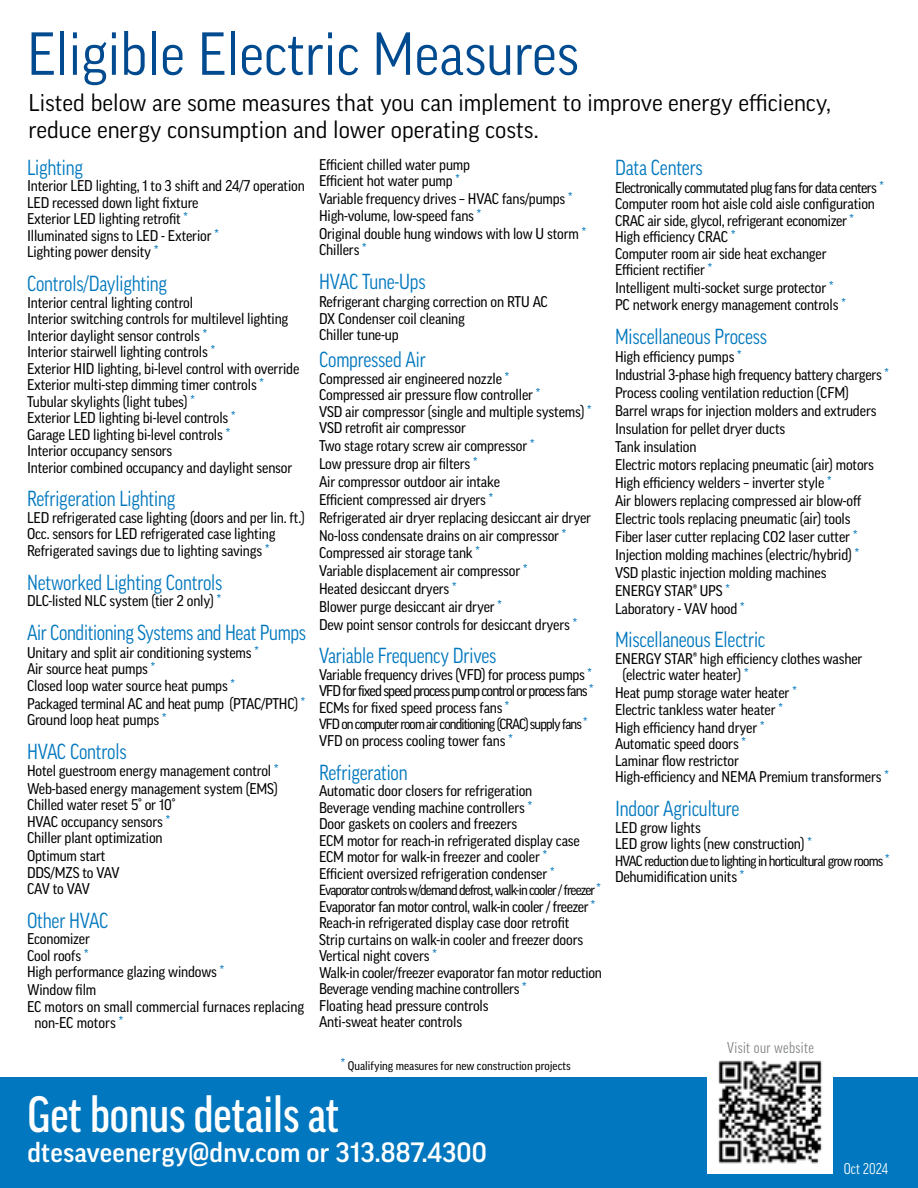
<style>
.page{position:relative;width:918px;height:1188px;background:#fff}
.page>*{position:absolute;margin:0;border:0;box-sizing:border-box;transform-origin:0 0}
.t1{font:58.5px "Good Pro Narr";color:#004a8f}
.t2{font:500 condensed 49.2px "Good Pro";color:#fff}
.t3{font:500 27px "Good Pro";letter-spacing:.005em;color:#fff}
.t4{font:23.4px/27px "Good Pro";color:#000}
.t5{font:21px "Good Pro Narr";letter-spacing:-.01em;color:#0077be;scale:.9 1}
.t6{font:condensed 15.15px "Good Pro";letter-spacing:.025em;color:#7e8083}
.t7{font:15px/16.5px "Good Pro Narr News";letter-spacing:-.01em;color:#000}
.t8{font:condensed 15px "Good Pro";color:#fff}
.t9{font:14.25px "Good Pro Narr News";letter-spacing:-.06em;color:#000}
.t10{font:12px "Good Pro Narr News";color:#000}
.s1{color:#0077be}
.s2{font-size:15px;color:#0077be}
</style>
<div class="page">
<div style="left:0;top:1078px;width:918px;height:110px;background:#0077be"></div>
<img style="left:708px;top:1060px;width:124px;height:114px">
<h1 class="t1" style="left:27px;top:21px;width:554px">Eligible Electric Measures</h1>
<h3 class="t4" style="left:28px;top:90px;width:804px">Listed below are some measures that you can implement to improve energy efficiency, reduce energy consumption and lower operating costs.</h3>
<h3 class="t5" style="left:27px;top:155px;width:64px">Lighting</h3>
<p class="t7" style="left:27px;top:178px;width:279px">Interior LED lighting, 1 to 3 shift and 24/7 operation LED recessed down light fixture<br>Exterior LED lighting retrofit <span class="s1">*<br></span>Illuminated signs to LED - Exterior <span class="s1">*<br></span>Lighting power density <span class="s1">*</span></p>
<h3 class="t5" style="left:27px;top:272px;width:157px">Controls/Daylighting</h3>
<p class="t7" style="left:27px;top:294px;width:274px">Interior central lighting control<br>Interior switching controls for multilevel lighting Interior daylight sensor controls <span class="s1">*<br></span>Interior stairwell lighting controls <span class="s1">*<br></span>Exterior HID lighting, bi-level control with override Exterior multi-step dimming timer controls <span class="s1">* </span>Tubular skylights (light tubes) <span class="s1">*<br></span>Exterior LED lighting bi-level controls <span class="s1">*<br></span>Garage LED lighting bi-level controls <span class="s1">*<br></span>Interior occupancy sensors<br>Interior combined occupancy and daylight sensor</p>
<h3 class="t5" style="left:27px;top:487px;width:166px">Refrigeration Lighting</h3>
<p class="t7" style="left:27px;top:509px;width:279px">LED refrigerated case lighting (doors and per lin. ft.)<br>Occ. sensors for LED refrigerated case lighting<br>Refrigerated savings due to lighting savings <span class="s1">*</span></p>
<h3 class="t5" style="left:27px;top:570px;width:219px">Networked Lighting Controls</h3>
<p class="t7" style="left:27px;top:592px;width:196px">DLC-listed NLC system (tier 2 only) <span class="s1">*</span></p>
<h3 class="t5" style="left:27px;top:620px;width:312px">Air Conditioning Systems and Heat Pumps</h3>
<p class="t7" style="left:27px;top:644px;width:233px">Unitary and split air conditioning systems <span class="s1">*<br></span>Air source heat pumps <span class="s1">*<br></span>Closed loop water source heat pumps <span class="s1">*</span></p>
<p class="t7" style="left:27px;top:695px;width:280px">Packaged terminal AC and heat pump (PTAC/PTHC) <span class="s1">*<br></span>Ground loop heat pumps <span class="s1">*</span></p>
<h3 class="t5" style="left:27px;top:740px;width:112px">HVAC Controls</h3>
<p class="t7" style="left:27px;top:761px;width:253px;line-height:18px">Hotel guestroom energy management control <span class="s1">*<br></span>Web-based energy management system (EMS)</p>
<p class="t7" style="left:27px;top:796px;width:150px">Chilled water reset 5° or 10°<br>HVAC occupancy sensors <span class="s1">*<br></span>Chiller plant optimization</p>
<p class="t7" style="left:27px;top:847px;width:94px">Optimum start<br>DDS/MZS to VAV<br>CAV to VAV</p>
<h3 class="t5" style="left:27px;top:908px;width:92px">Other HVAC</h3>
<p class="t7" style="left:27px;top:931px;width:199px">Economizer<br>Cool roofs <span class="s1">*<br></span>High performance glazing windows <span class="s1">*</span></p>
<p class="t7" style="left:27px;top:982px;width:71px">Window film</p>
<p class="t7" style="left:27px;top:998px;width:279px">EC motors on small commercial furnaces replacing</p>
<p class="t7" style="left:34px;top:1015px;width:90px">non-EC motors <span class="s1">*</span></p>
<p class="t7" style="left:319px;top:156px;width:153px">Efficient chilled water pump<br>Efficient hot water pump <span class="s1">*</span></p>
<p class="t7" style="left:319px;top:191px;width:255px">Variable frequency drives – HVAC fans/pumps <span class="s1">*<br></span>High-volume, low-speed fans <span class="s1">*</span></p>
<p class="t7" style="left:319px;top:225px;width:269px">Original double hung windows with low U storm <span class="s1">*<br></span>Chillers <span class="s1">*</span></p>
<h3 class="t5" style="left:319px;top:270px;width:120px">HVAC Tune-Ups</h3>
<p class="t7" style="left:319px;top:294px;width:230px">Refrigerant charging correction on RTU AC<br>DX Condenser coil cleaning<br>Chiller tune-up</p>
<h3 class="t5" style="left:319px;top:348px;width:120px">Compressed Air</h3>
<p class="t7" style="left:319px;top:370px;width:274px">Compressed air engineered nozzle <span class="s1">*<br></span>Compressed air pressure flow controller <span class="s1">*<br></span>VSD air compressor (single and multiple systems) <span class="s1">* </span>VSD retrofit air compressor</p>
<p class="t7" style="left:319px;top:437px;width:274px;line-height:18px">Two stage rotary screw air compressor <span class="s1">*<br></span>Low pressure drop air filters <span class="s1">*<br></span>Air compressor outdoor air intake<br>Efficient compressed air dryers <span class="s1">*<br></span>Refrigerated air dryer replacing desiccant air dryer No-loss condensate drains on air compressor <span class="s1">*</span></p>
<p class="t7" style="left:319px;top:543px;width:260px;line-height:18px">Compressed air storage tank <span class="s1">*<br></span>Variable displacement air compressor <span class="s1">*<br></span>Heated desiccant dryers <span class="s1">*<br></span>Blower purge desiccant air dryer <span class="s1">*<br></span>Dew point sensor controls for desiccant dryers <span class="s1">*</span></p>
<h3 class="t5" style="left:319px;top:644px;width:199px">Variable Frequency Drives</h3>
<p class="t7" style="left:319px;top:666px;width:276px;text-align:justify">Variable frequency drives (VFD) for process pumps <span class="s1">* </span>VFD for fixed speed process pump control or process fans <span class="s1">* </span>ECMs for fixed speed process fans <span class="s1">*</span></p>
<p class="t9" style="left:319px;top:716px;width:270px">VFD on computer room air conditioning (CRAC) supply fans <span class="s2">*</span></p>
<p class="t7" style="left:319px;top:732px;width:195px">VFD on process cooling tower fans <span class="s1">*</span></p>
<h3 class="t5" style="left:319px;top:760px;width:100px">Refrigeration</h3>
<p class="t7" style="left:319px;top:783px;width:262px">Automatic door closers for refrigeration Beverage vending machine controllers <span class="s1">*<br></span>Door gaskets on coolers and freezers<br>ECM motor for reach-in refrigerated display case ECM motor for walk-in freezer and cooler <span class="s1">* </span>Efficient oversized refrigeration condenser <span class="s1">*</span></p>
<p class="t9" style="left:319px;top:882px;width:284px">Evaporator controls w/demand defrost, walk-in cooler / freezer <span class="s2">*</span></p>
<p class="t7" style="left:319px;top:898px;width:284px">Evaporator fan motor control, walk-in cooler / freezer <span class="s1">* </span>Reach-in refrigerated display case door retrofit<br>Strip curtains on walk-in cooler and freezer doors Vertical night covers <span class="s1">*<br></span>Walk-in cooler/freezer evaporator fan motor reduction Beverage vending machine controllers <span class="s1">*<br></span>Floating head pressure controls<br>Anti-sweat heater controls</p>
<p class="t10" style="left:341px;top:1059px;width:231px"><span class="s2">*</span> Qualifying measures for new construction projects</p>
<h2 class="t2" style="left:27px;top:1087px;width:313px">Get bonus details at</h2>
<h3 class="t3" style="left:27px;top:1137px;width:461px">dtesaveenergy@dnv.com or 313.887.4300</h3>
<h3 class="t5" style="left:615px;top:155px;width:99px">Data Centers</h3>
<p class="t7" style="left:615px;top:179px;width:270px">Electronically commutated plug fans for data centers <span class="s1">* </span>Computer room hot aisle cold aisle configuration CRAC air side, glycol, refrigerant economizer <span class="s1">*<br></span>High efficiency CRAC <span class="s1">*<br></span>Computer room air side heat exchanger<br>Efficient rectifier <span class="s1">*</span></p>
<p class="t7" style="left:615px;top:280px;width:232px">Intelligent multi-socket surge protector <span class="s1">*<br></span>PC network energy management controls <span class="s1">*</span></p>
<h3 class="t5" style="left:615px;top:324px;width:171px">Miscellaneous Process</h3>
<p class="t7" style="left:615px;top:347px;width:276px;line-height:18px">High efficiency pumps <span class="s1">*<br></span>Industrial 3-phase high frequency battery chargers <span class="s1">* </span>Process cooling ventilation reduction (CFM)<br>Barrel wraps for injection molders and extruders Insulation for pellet dryer ducts<br>Tank insulation<br>Electric motors replacing pneumatic (air) motors High efficiency welders – inverter style <span class="s1">*<br></span>Air blowers replacing compressed air blow-off Electric tools replacing pneumatic (air) tools<br>Fiber laser cutter replacing CO2 laser cutter <span class="s1">* </span>Injection molding machines (electric/hybrid) <span class="s1">*<br></span>VSD plastic injection molding machines<br>ENERGY STAR® UPS <span class="s1">*<br></span>Laboratory - VAV hood <span class="s1">*</span></p>
<h3 class="t5" style="left:615px;top:628px;width:169px">Miscellaneous Electric</h3>
<p class="t7" style="left:623px;top:650px;width:242px;text-indent:-8px">ENERGY STAR® high efficiency clothes washer (electric water heater) <span class="s1">*</span></p>
<p class="t7" style="left:615px;top:685px;width:183px">Heat pump storage water heater <span class="s1">*<br></span>Electric tankless water heater <span class="s1">*</span></p>
<p class="t7" style="left:615px;top:719px;width:275px">High efficiency hand dryer <span class="s1">*<br></span>Automatic speed doors <span class="s1">*<br></span>Laminar flow restrictor<br>High-efficiency and NEMA Premium transformers <span class="s1">*</span></p>
<h3 class="t5" style="left:615px;top:797px;width:140px">Indoor Agriculture</h3>
<p class="t7" style="left:615px;top:819px;width:198px">LED grow lights<br>LED grow lights (new construction) <span class="s1">*</span></p>
<p class="t9" style="left:615px;top:852px;width:276px">HVAC reduction due to lighting in horticultural grow rooms <span class="s2">*</span></p>
<p class="t7" style="left:615px;top:868px;width:131px">Dehumidification units <span class="s1">*</span></p>
<p class="t6" style="left:727px;top:1039px;width:88px">Visit our website</p>
<p class="t8" style="left:844px;top:1160px;width:45px">Oct 2024</p>
</div>
